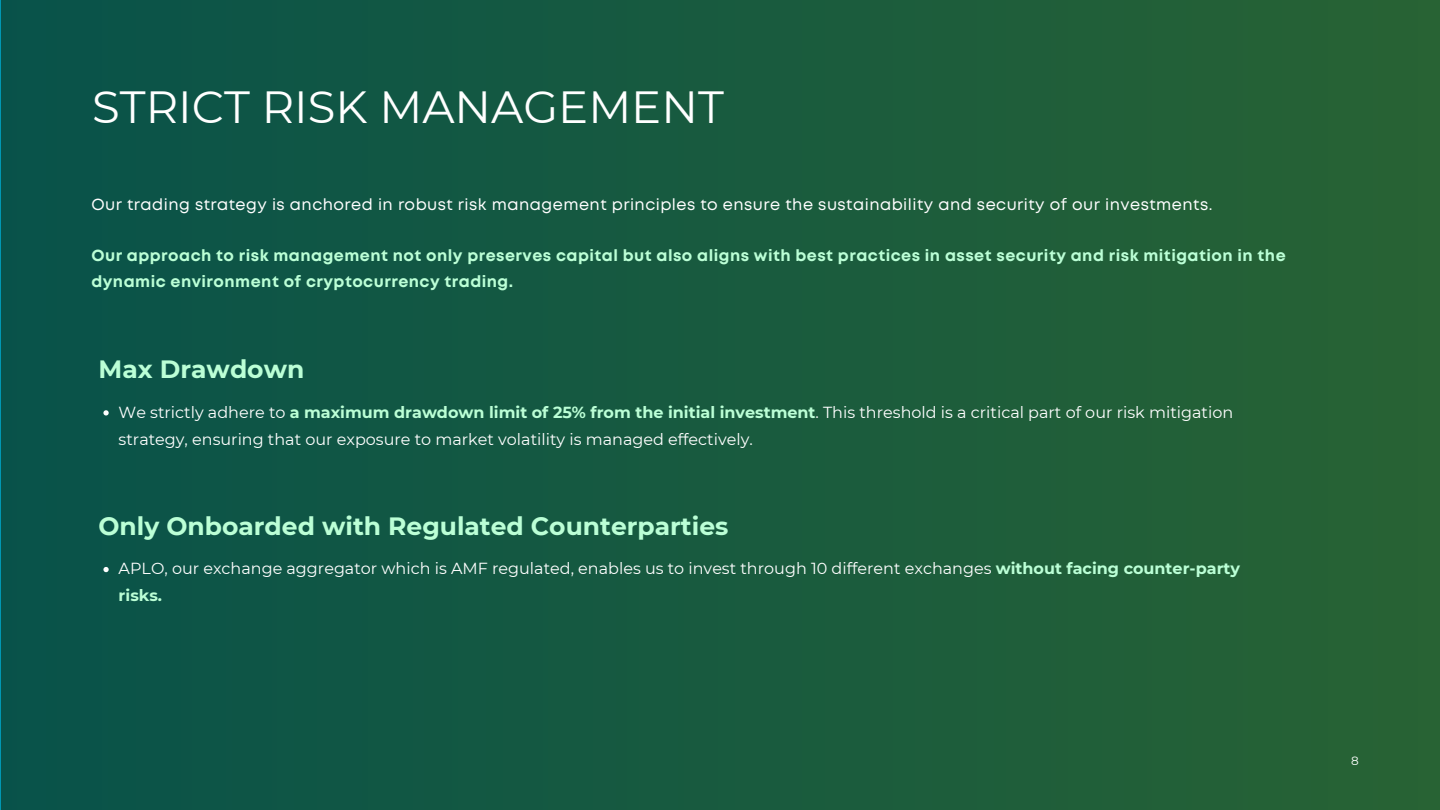
<style>
.page{position:relative;width:1440px;height:810px;background:#fff}
.page>*{position:absolute;margin:0;border:0;box-sizing:border-box;transform-origin:0 0}
.t1{font:45px "Montserrat";color:#fff}
.t2{font:700 25px "Montserrat";color:#bbffd6}
.t3{font:16px/27px "Montserrat";color:#fff}
.t4{font:700 16px/25.5px "Mont";letter-spacing:.03em;color:#bbffd6}
.t5{font:16px "Mont";letter-spacing:.03em;color:#fff}
.t6{font:12px "Montserrat";color:#fff}
.s1{font-weight:700;color:#bbffd6}
</style>
<div class="page">
<div style="left:1px;top:0;width:1439px;height:810px;background:linear-gradient(to right,#08524a,#286334)"></div>
<svg style="left:103px;top:410px;width:6px;height:6px"></svg>
<svg style="left:103px;top:567px;width:6px;height:5px"></svg>
<h1 class="t1" style="left:92px;top:79px;width:633px">STRICT RISK MANAGEMENT</h1>
<p class="t5" style="left:91px;top:199px;width:1122px">Our trading strategy is anchored in robust risk management principles to ensure the sustainability and security of our investments.</p>
<h3 class="t4" style="left:91px;top:244px;width:1196px">Our approach to risk management not only preserves capital but also aligns with best practices in asset security and risk mitigation in the dynamic environment of cryptocurrency trading.</h3>
<h2 class="t2" style="left:99px;top:354px;width:207px">Max Drawdown</h2>
<p class="t3" style="left:119px;top:399px;width:1116px">We strictly adhere to <span class="s1">a maximum drawdown limit of 25% from the initial investment</span>. This threshold is a critical part of our risk mitigation strategy, ensuring that our exposure to market volatility is managed effectively.</p>
<h2 class="t2" style="left:99px;top:510px;width:631px">Only Onboarded with Regulated Counterparties</h2>
<p class="t3" style="left:119px;top:555px;width:1123px">APLO, our exchange aggregator which is AMF regulated, enables us to invest through 10 different exchanges <span class="s1">without facing counter-party risks.</span></p>
<p class="t6" style="left:1351px;top:753px;width:9px">8</p>
</div>
